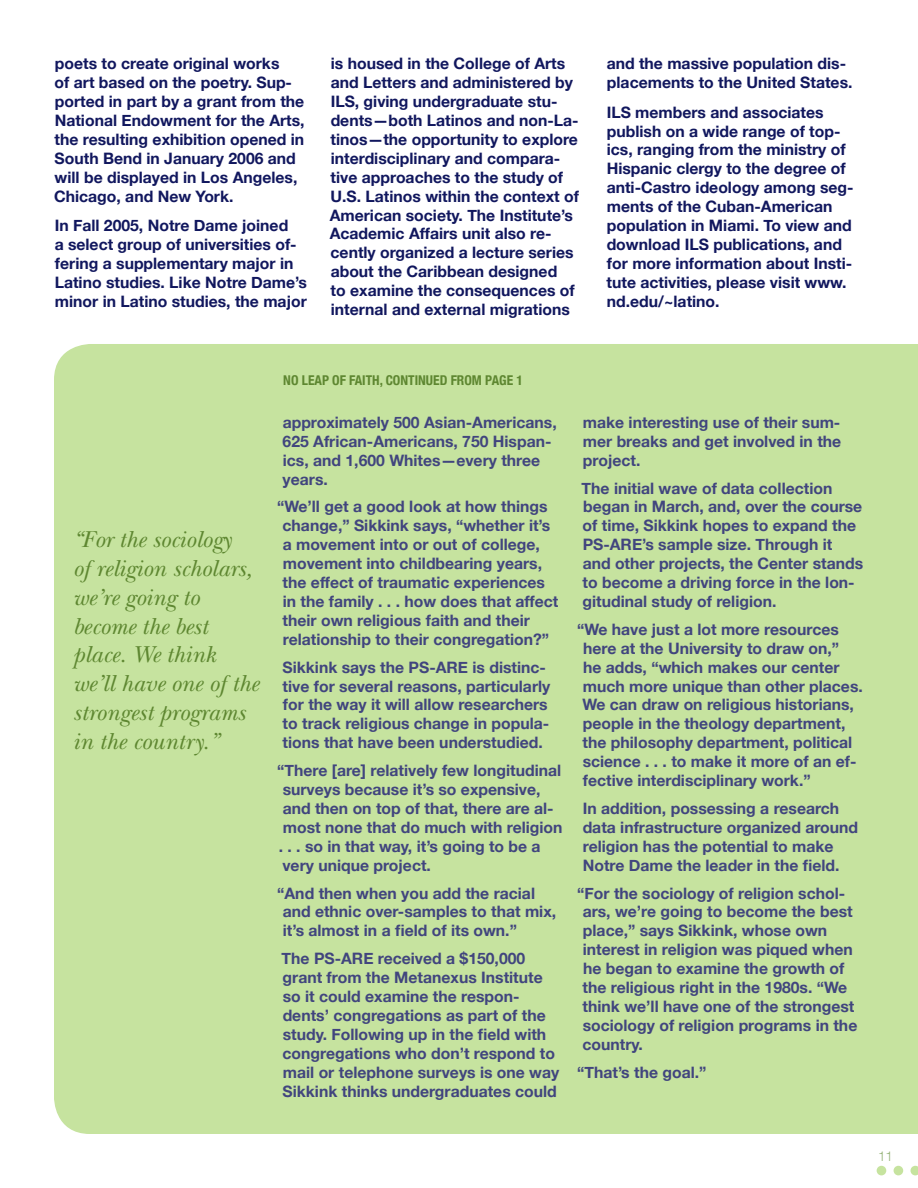
<style>
.page{position:relative;width:918px;height:1188px;background:#fff}
.page>*{position:absolute;margin:0;border:0;box-sizing:border-box;transform-origin:0 0}
.t1{font:italic 24px/28.8px "New Baskerville";color:#5e8731}
.t2{font:700 15.75px/18.9px "Helvetica Neue";color:#41457e}
.t3{font:700 15.75px/18.9px "Helvetica Neue";color:#11175e}
.t4{font:700 condensed 13.5px "Helvetica Neue";color:#5e8731}
.t5{font:300 13.5px "Helvetica Neue";color:#96b379}
</style>
<div class="page">
<div style="left:877px;top:1166px;width:9px;height:9px;background:#c6e39f;border-radius:50%"></div>
<div style="left:894px;top:1166px;width:9px;height:9px;background:#c6e39f;border-radius:50%"></div>
<svg style="left:911px;top:1166px;width:7px;height:9px"></svg>
<div style="left:54px;top:344px;width:864px;height:790px;background:#c6e39f"></div>
<p class="t3" style="left:54px;top:54px;width:252px">poets to create original works<br>of art based on the poetry. Sup&shy;ported in part by a grant from the<br>National Endowment for the Arts, the resulting exhibition opened in<br>South Bend in January 2006 and will be displayed in Los Angeles,<br>Chicago, and New York.</p>
<p class="t3" style="left:55px;top:216px;width:254px">In Fall 2005, Notre Dame joined<br>a select group of universities of&shy;fering a supplementary major in Latino studies. Like Notre Dame’s minor in Latino studies, the major</p>
<p class="t3" style="left:330px;top:54px;width:251px">is housed in the College of Arts and Letters and administered by<br>ILS, giving undergraduate stu&shy;dents—both Latinos and non-La&shy;tinos—the opportunity to explore interdisciplinary and compara&shy;tive approaches to the study of<br>U.S. Latinos within the context of<br>American society. The Institute’s<br>Academic Affairs unit also re&shy;cently organized a lecture series about the Caribbean designed<br>to examine the consequences of internal and external migrations</p>
<p class="t3" style="left:607px;top:54px;width:247px">and the massive population dis&shy;placements to the United States.</p>
<p class="t3" style="left:607px;top:102px;width:248px">ILS members and associates publish on a wide range of top&shy;ics, ranging from the ministry of<br>Hispanic clergy to the degree of anti-Castro ideology among seg&shy;ments of the Cuban-American population in Miami. To view and download ILS publications, and for more information about Insti&shy;tute activities, please visit www. nd.edu/~latino.</p>
<h1 class="t1" style="left:73px;top:525px;width:187px">“For the sociology<br>of religion scholars, we’re going to become the best place. We think we’ll have one of the strongest programs in the country.”</h1>
<p class="t4" style="left:283px;top:372px;width:241px">NO LEAP OF FAITH, CONTINUED FROM PAGE 1</p>
<p class="t2" style="left:283px;top:412px;width:276px">approximately 500 Asian-Americans,<br>625 African-Americans, 750 Hispan&shy;ics, and 1,600 Whites—every three years.</p>
<p class="t2" style="left:283px;top:497px;width:277px;text-indent:-5px">“We’ll get a good look at how things change,” Sikkink says, “whether it’s a movement into or out of college, movement into childbearing years, the effect of traumatic experiences in the family . . . how does that affect their own religious faith and their relationship to their congregation?”</p>
<p class="t2" style="left:283px;top:657px;width:269px">Sikkink says the PS-ARE is distinc&shy;tive for several reasons, particularly for the way it will allow researchers to track religious change in popula&shy;tions that have been understudied.</p>
<p class="t2" style="left:277px;top:761px;width:287px">“There [are] relatively few longitudinal surveys because it’s so expensive, and then on top of that, there are al&shy;most none that do much with religion . . . so in that way, it’s going to be a very unique project.</p>
<p class="t2" style="left:283px;top:883px;width:275px;text-indent:-5px">“And then when you add the racial and ethnic over-samples to that mix, it’s almost in a field of its own.”</p>
<p class="t2" style="left:282px;top:949px;width:279px">The PS-ARE received a $150,000 grant from the Metanexus Institute so it could examine the respon&shy;dents’ congregations as part of the study. Following up in the field with congregations who don’t respond to mail or telephone surveys is one way Sikkink thinks undergraduates could</p>
<p class="t2" style="left:583px;top:412px;width:260px;text-align:justify">make interesting use of their sum&shy;mer breaks and get involved in the project.</p>
<p class="t2" style="left:582px;top:478px;width:283px">The initial wave of data collection began in March, and, over the course of time, Sikkink hopes to expand the PS-ARE’s sample size. Through it and other projects, the Center stands to become a driving force in the lon&shy;gitudinal study of religion.</p>
<p class="t2" style="left:582px;top:619px;width:282px;text-indent:-5px">“We have just a lot more resources here at the University to draw on,”<br>he adds, “which makes our center much more unique than other places.<br>We can draw on religious historians, people in the theology department, the philosophy department, political science . . . to make it more of an ef&shy;fective interdisciplinary work.”</p>
<p class="t2" style="left:583px;top:799px;width:277px">In addition, possessing a research data infrastructure organized around religion has the potential to make Notre Dame the leader in the field.</p>
<p class="t2" style="left:583px;top:883px;width:276px;text-indent:-5px">“For the sociology of religion schol&shy;ars, we’re going to become the best place,” says Sikkink, whose own interest in religion was piqued when he began to examine the growth of the religious right in the 1980s. “We think we’ll have one of the strongest sociology of religion programs in the country.</p>
<p class="t2" style="left:577px;top:1062px;width:131px">“That’s the goal.”</p>
<p class="t5" style="left:878px;top:1148px;width:17px">11</p>
</div>
